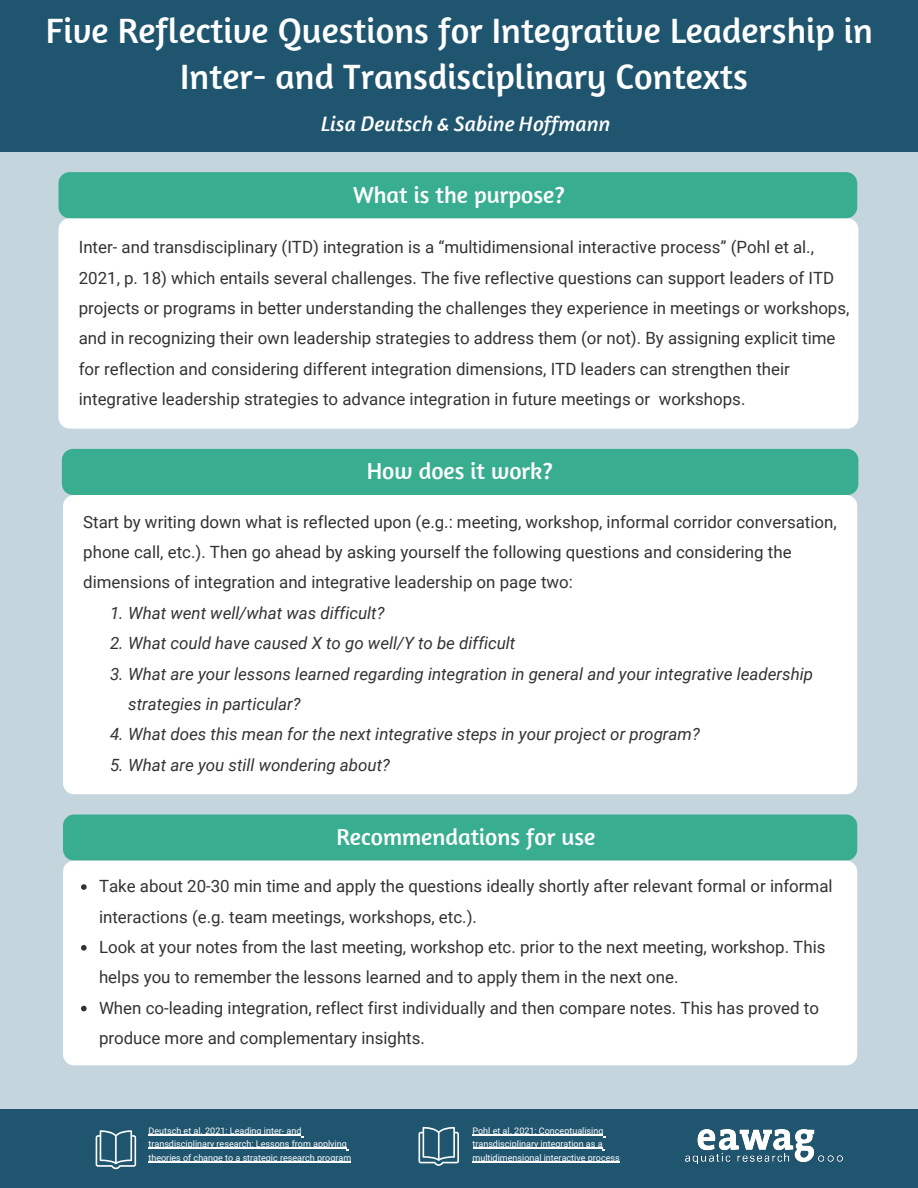
<style>
.page{position:relative;width:918px;height:1188px;background:#c5d5de}
.page>*{position:absolute;margin:0;border:0;box-sizing:border-box;transform-origin:0 0}
.t1{font:36px/46.2px "Amaranth";color:#fff;text-align:center}
.t2{font:23.7px "Amaranth";color:#fff}
.t3{font:italic 21.3px "Amaranth";color:#fff}
.t4{font:16.8px/30.3px "Roboto";color:#333}
.t5{font:italic 16.8px/30.3px "Roboto";color:#333}
.t6{font:9px/13.5px "Roboto";color:#fff}
</style>
<div class="page">
<div style="left:58px;top:218px;width:800px;height:211px;background:#fff"></div>
<div style="left:58px;top:172px;width:799px;height:46px;background:#39ad90"></div>
<div style="left:0;top:0;width:918px;height:152px;background:#20556f"></div>
<div style="left:63px;top:495px;width:794px;height:299px;background:#fff"></div>
<div style="left:62px;top:449px;width:796px;height:46px;background:#39ad90"></div>
<div style="left:63px;top:814px;width:794px;height:47px;background:#39ad90"></div>
<div style="left:63px;top:861px;width:794px;height:204px;background:#fff"></div>
<svg style="left:81px;top:884px;width:6px;height:6px"></svg>
<svg style="left:81px;top:945px;width:6px;height:6px"></svg>
<svg style="left:81px;top:1006px;width:6px;height:5px"></svg>
<div style="left:0;top:1109px;width:918px;height:79px;background:#20556f"></div>
<hr style="left:473px;top:1161px;width:147px;height:1px;background:#fff">
<hr style="left:473px;top:1148px;width:130px;height:1px;background:#fff">
<hr style="left:473px;top:1134px;width:130px;height:1px;background:#fff">
<img style="left:685px;top:1130px;width:158px;height:33px">
<hr style="left:149px;top:1161px;width:202px;height:1px;background:#fff">
<hr style="left:149px;top:1148px;width:198px;height:1px;background:#fff">
<hr style="left:149px;top:1134px;width:152px;height:1px;background:#fff">
<svg style="left:96px;top:1130px;width:40px;height:39px"></svg>
<svg style="left:418px;top:1127px;width:41px;height:39px"></svg>
<h1 class="t1" style="left:46px;top:7px;width:828px">Five Reflective Questions for Integrative Leadership in<br>Inter- and Transdisciplinary Contexts</h1>
<p class="t3" style="left:321px;top:111px;width:291px">Lisa Deutsch &amp; Sabine Hoffmann</p>
<h2 class="t2" style="left:353px;top:181px;width:213px">What is the purpose?</h2>
<p class="t4" style="left:79px;top:231px;width:772px">Inter- and transdisciplinary (ITD) integration is a “multidimensional interactive process” (Pohl et al., 2021, p. 18) which entails several challenges. The five reflective questions can support leaders of ITD projects or programs in better understanding the challenges they experience in meetings or workshops, and in recognizing their own leadership strategies to address them (or not). By assigning explicit time for reflection and considering different integration dimensions, ITD leaders can strengthen their integrative leadership strategies to advance integration in future meetings or workshops.</p>
<h2 class="t2" style="left:367px;top:457px;width:188px">How does it work?</h2>
<p class="t4" style="left:83px;top:506px;width:755px">Start by writing down what is reflected upon (e.g.: meeting, workshop, informal corridor conversation, phone call, etc.). Then go ahead by asking yourself the following questions and considering the dimensions of integration and integrative leadership on page two:</p>
<p class="t5" style="left:110px;top:597px;width:276px">1. What went well/what was difficult?</p>
<p class="t5" style="left:110px;top:627px;width:407px">2. What could have caused X to go well/Y to be difficult</p>
<p class="t5" style="left:128px;top:658px;width:686px;text-indent:-18px">3. What are your lessons learned regarding integration in general and your integrative leadership strategies in particular?</p>
<p class="t5" style="left:110px;top:718px;width:591px">4. What does this mean for the next integrative steps in your project or program?</p>
<p class="t5" style="left:110px;top:749px;width:281px">5. What are you still wondering about?</p>
<h2 class="t2" style="left:336px;top:823px;width:261px">Recommendations for use</h2>
<p class="t4" style="left:99px;top:870px;width:735px">Take about 20-30 min time and apply the questions ideally shortly after relevant formal or informal interactions (e.g. team meetings, workshops, etc.).<br>Look at your notes from the last meeting, workshop etc. prior to the next meeting, workshop. This helps you to remember the lessons learned and to apply them in the next one.<br>When co-leading integration, reflect first individually and then compare notes. This has proved to produce more and complementary insights.</p>
<p class="t6" style="left:148px;top:1123px;width:204px">Deutsch et al. 2021: Leading inter- and transdisciplinary research: Lessons from applying theories of change to a strategic research program</p>
<p class="t6" style="left:472px;top:1123px;width:149px">Pohl et al. 2021: Conceptualising transdisciplinary integration as a multidimensional interactive process</p>
</div>
